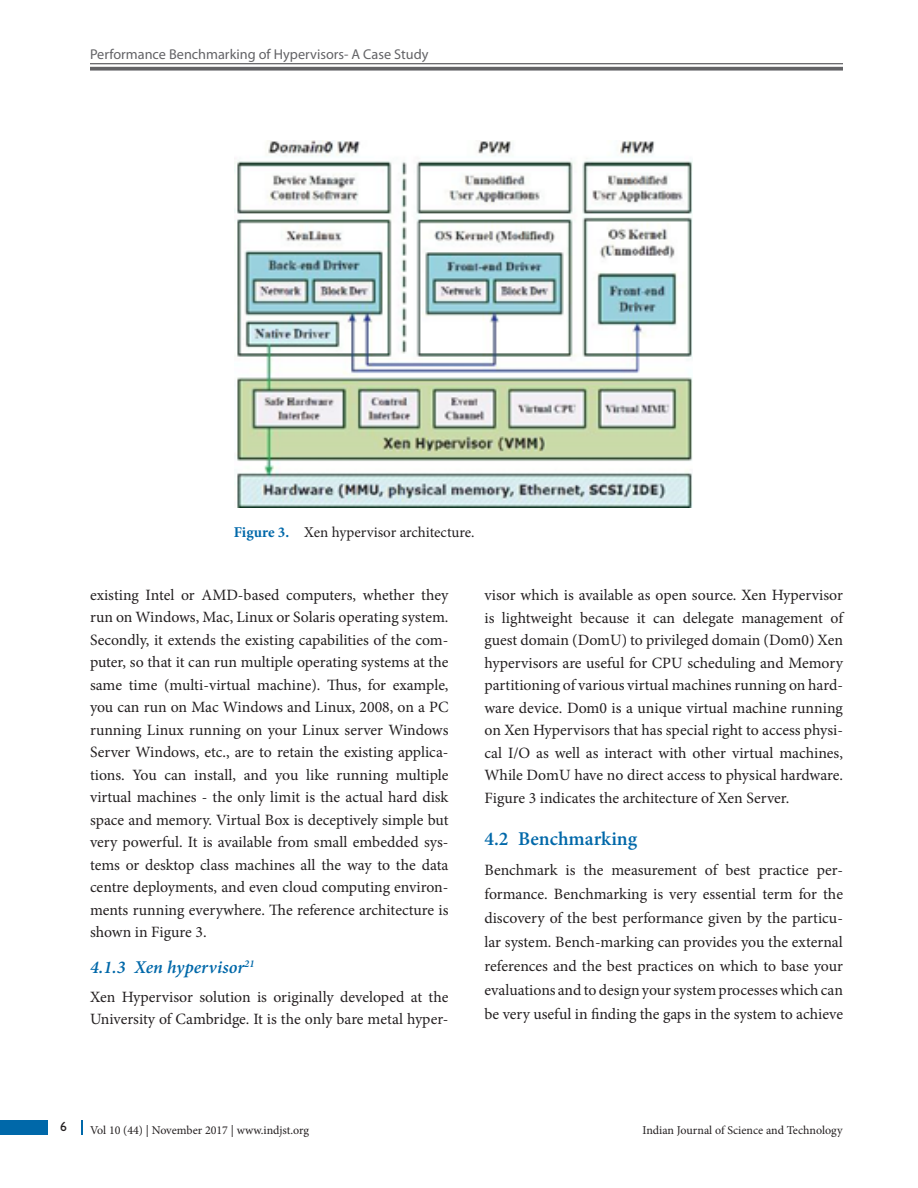
<style>
.page{position:relative;width:918px;height:1188px;background:#fff}
.page>*{position:absolute;margin:0;border:0;box-sizing:border-box;transform-origin:0 0}
.t1{font:600 19.5px "Minion Pro";color:#0068a9}
.t2{font:italic 600 18px "Minion Pro";letter-spacing:.005em;color:#0068a9}
.Text{font:15.75px/22.5px "Minion Pro";color:#231f20;text-align:justify}
.Fig_cap{font:15px "Minion Pro";color:#231f20}
.t3{font:14.25px "Myriad Pro";color:#636366}
.t4{font:13.5px "Gill Sans";color:#231f20}
.t5{font:12px "Minion Pro";color:#231f20}
.s1{font-weight:700;color:#0068a9}
</style>
<div class="page">
<hr style="left:90px;top:63px;width:753px;height:1px;background:#636366">
<svg style="left:90px;top:67px;width:753px;height:4px;background:#737376"></svg>
<div style="left:0;top:1120px;width:47px;height:15px;background:#0068a9"></div>
<svg style="left:81px;top:1120px;width:1px;height:15px"></svg>
<img style="left:235px;top:140px;width:457px;height:368px">
<p class="t3" style="left:90px;top:46px;width:340px">Performance Benchmarking of Hypervisors- A Case Study</p>
<p class="Fig_cap" style="left:234px;top:522px;width:242px"><span class="s1">Figure 3.</span> Xen hypervisor architecture.</p>
<p class="Text" style="left:90px;top:584px;width:360px">existing Intel or AMD-based computers, whether they run on Windows, Mac, Linux or Solaris operating system.<br>Secondly, it extends the existing capabilities of the com&shy;puter, so that it can run multiple operating systems at the same time (multi-virtual machine). Thus, for example, you can run on Mac Windows and Linux, 2008, on a PC running Linux running on your Linux server Windows Server Windows, etc., are to retain the existing applica&shy;tions. You can install, and you like running multiple virtual machines - the only limit is the actual hard disk space and memory. Virtual Box is deceptively simple but very powerful. It is available from small embedded sys&shy;tems or desktop class machines all the way to the data centre deployments, and even cloud computing environ&shy;ments running everywhere. The reference architecture is shown in Figure 3.</p>
<h3 class="t2" style="left:90px;top:955px;width:166px">4.1.3 Xen hypervisor<sup>21</sup></h3>
<p class="Text" style="left:90px;top:986px;width:360px">Xen Hypervisor solution is originally developed at the<br>University of Cambridge. It is the only bare metal hyper-</p>
<p class="Text" style="left:484px;top:584px;width:360px">visor which is available as open source. Xen Hypervisor is lightweight because it can delegate management of guest domain (DomU) to privileged domain (Dom0) Xen hypervisors are useful for CPU scheduling and Memory partitioning of various virtual machines running on hard&shy;ware device. Dom0 is a unique virtual machine running on Xen Hypervisors that has special right to access physi&shy;cal I/O as well as interact with other virtual machines, While DomU have no direct access to physical hardware.<br>Figure 3 indicates the architecture of Xen Server.</p>
<h2 class="t1" style="left:484px;top:826px;width:154px">4.2 Benchmarking</h2>
<p class="Text" style="left:484px;top:858px;width:360px;line-height:24px">Benchmark is the measurement of best practice per&shy;formance. Benchmarking is very essential term for the discovery of the best performance given by the particu&shy;lar system. Bench-marking can provides you the external references and the best practices on which to base your evaluations and to design your system processes which can be very useful in finding the gaps in the system to achieve</p>
<p class="t4" style="left:60px;top:1119px;width:8px">6</p>
<p class="t5" style="left:90px;top:1123px;width:221px">Vol 10 (44) | November 2017 | www.indjst.org</p>
<p class="t5" style="left:642px;top:1123px;width:202px">Indian Journal of Science and Technology</p>
</div>
